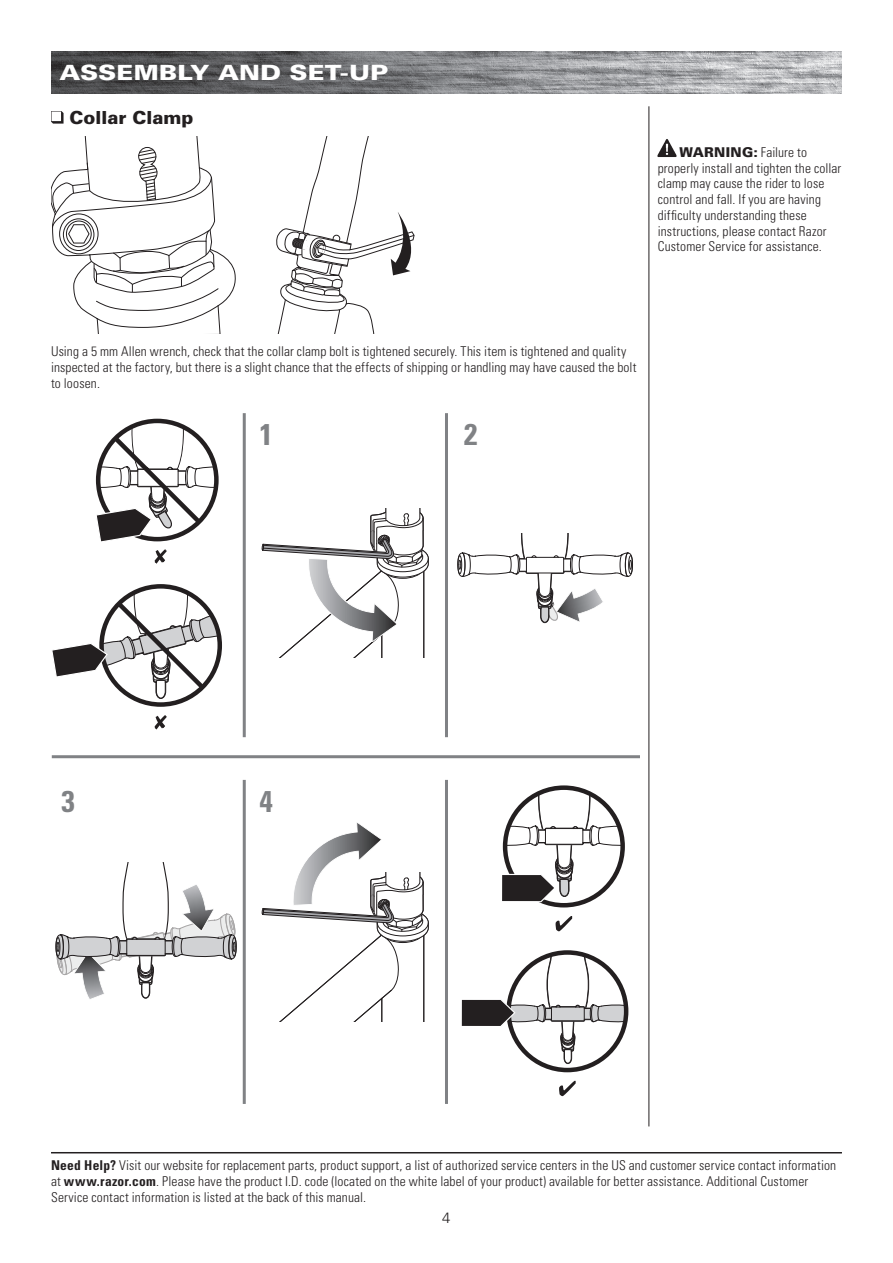
<style>
.page{position:relative;width:893px;height:1263px;background:#fff}
.page>*{position:absolute;margin:0;border:0;box-sizing:border-box;transform-origin:0 0}
.t1{font:700 condensed 30px "Univers LT Std";color:#808285}
.CONTENT_-_MAIN_HEAD{font:900 21px "Univers LT Std";letter-spacing:.005em;color:#fff;scale:1.2 1}
.CONTENT_-_CHECK_BOX{font:900 18px "Univers LT Std";color:#231f20}
.MASTER_PAGE_-_PAGE_N{font:300 15px "Univers LT Std";color:#231f20}
.CONTENT_-_STANDARD{font:300 condensed 13.5px/15.8px "Univers LT Std";letter-spacing:.01em;color:#231f20}
.s1{font-weight:900;font-stretch:normal}
.s2{font-weight:700}
</style>
<div class="page">
<svg style="left:51px;top:137px;width:184px;height:196px"></svg>
<hr style="left:52px;top:755px;width:588px;height:3px;background:#808285">
<hr style="left:445px;top:780px;width:3px;height:324px;background:#808285">
<hr style="left:243px;top:780px;width:3px;height:324px;background:#808285">
<hr style="left:243px;top:413px;width:3px;height:324px;background:#808285">
<hr style="left:445px;top:413px;width:3px;height:324px;background:#808285">
<svg style="left:55px;top:863px;width:182px;height:136px"></svg>
<svg style="left:556px;top:916px;width:16px;height:15px"></svg>
<svg style="left:502px;top:788px;width:121px;height:117px"></svg>
<svg style="left:559px;top:1081px;width:17px;height:15px"></svg>
<svg style="left:461px;top:953px;width:165px;height:112px"></svg>
<svg style="left:155px;top:549px;width:12px;height:15px"></svg>
<svg style="left:95px;top:422px;width:121px;height:120px"></svg>
<svg style="left:155px;top:715px;width:12px;height:14px"></svg>
<svg style="left:52px;top:586px;width:168px;height:114px"></svg>
<svg style="left:457px;top:533px;width:176px;height:91px"></svg>
<svg style="left:261px;top:508px;width:168px;height:149px"></svg>
<svg style="left:261px;top:823px;width:168px;height:198px"></svg>
<svg style="left:276px;top:137px;width:139px;height:196px"></svg>
<img style="left:51px;top:51px;width:791px;height:43px">
<hr style="left:51px;top:1152px;width:791px;height:1px;background:#231f20">
<hr style="left:649px;top:106px;width:1px;height:1020px;background:#231f20">
<img style="left:658px;top:139px;width:19px;height:18px">
<svg style="left:51px;top:111px;width:13px;height:13px"></svg>
<p class="CONTENT_-_MAIN_HEAD" style="left:60px;top:59px;width:275px">ASSEMBLY AND SET-UP</p>
<p class="CONTENT_-_CHECK_BOX" style="left:70px;top:106px;width:126px">Collar Clamp</p>
<p class="CONTENT_-_STANDARD" style="left:658px;top:144px;width:185px;text-indent:22px"><span class="s1">WARNING:</span> Failure to properly install and tighten the collar clamp may cause the rider to lose control and fall. If you are having difficulty understanding these instructions, please contact Razor<br>Customer Service for assistance.</p>
<p class="CONTENT_-_STANDARD" style="left:51px;top:343px;width:587px">Using a 5 mm Allen wrench, check that the collar clamp bolt is tightened securely. This item is tightened and quality inspected at the factory, but there is a slight chance that the effects of shipping or handling may have caused the bolt to loosen.</p>
<p class="t1" style="left:259px;top:416px;width:15px">1</p>
<p class="t1" style="left:464px;top:416px;width:15px">2</p>
<p class="t1" style="left:62px;top:783px;width:15px">3</p>
<p class="t1" style="left:259px;top:783px;width:15px">4</p>
<p class="CONTENT_-_STANDARD" style="left:51px;top:1158px;width:787px"><span class="s2">Need Help?</span> Visit our website for replacement parts, product support, a list of authorized service centers in the US and customer service contact information at <span class="s2">www.razor.com</span>. Please have the product I.D. code (located on the white label of your product) available for better assistance. Additional Customer<br>Service contact information is listed at the back of this manual.</p>
<p class="MASTER_PAGE_-_PAGE_N" style="left:442px;top:1208px;width:10px">4</p>
</div>
